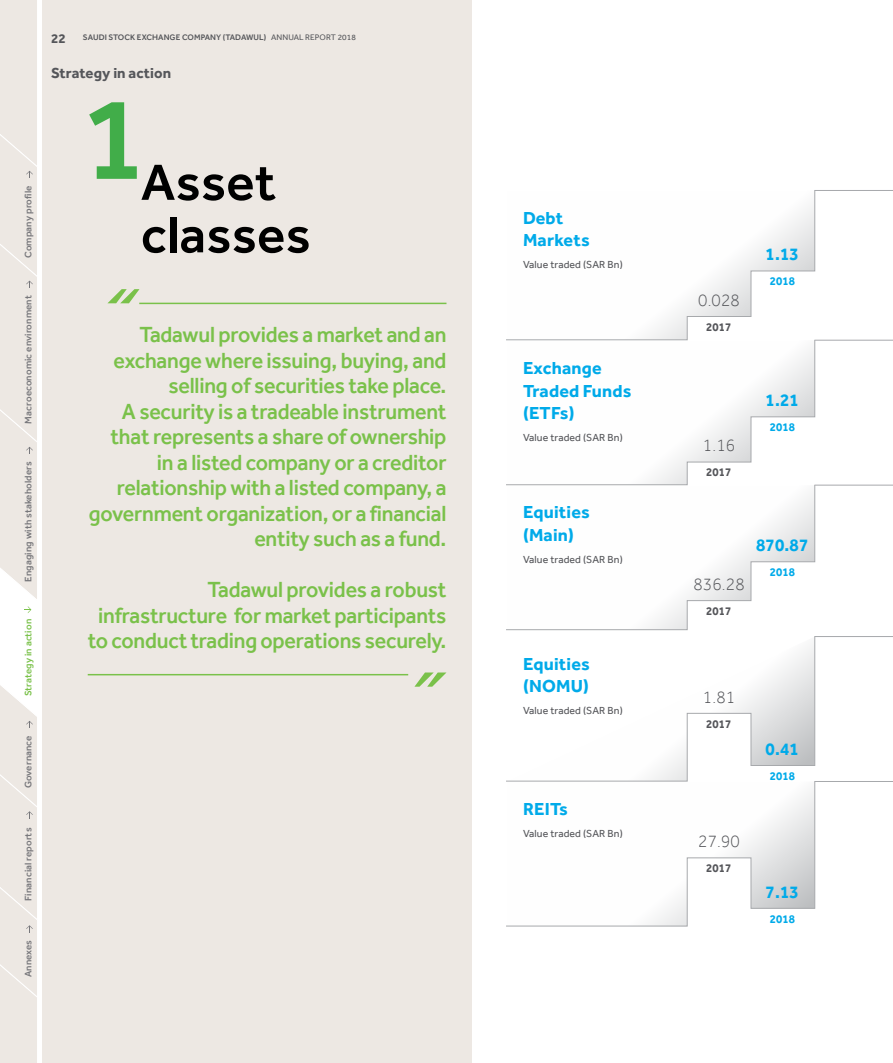
<style>
.page{position:relative;width:893px;height:1063px;background:#fff}
.page>*{position:absolute;margin:0;border:0;box-sizing:border-box;transform-origin:0 0}
.t1{font:500 121.5px "Effra";color:#41ad49}
.t2{font:500 52.5px/52.5px "Effra";letter-spacing:.005em;color:#000}
.t3{font:500 22.5px/25.5px "Effra";letter-spacing:-.01em;color:#7ac14a;text-align:right;scale:.95 1}
.t4{font:700 18px/22.5px "Effra";letter-spacing:.01em;color:#00aae9}
.t5{font:300 18px "Effra";letter-spacing:.01em;color:#55565a;scale:.95 1}
.t6{font:700 18px "Effra";letter-spacing:.01em;color:#00aae9;scale:.95 1}
.t7{font:700 15px "Effra";letter-spacing:.005em;color:#55565a}
.t8{font:700 13.5px "Effra";color:#55565a}
.t9{font:700 12px "Effra";letter-spacing:.01em;color:#00aae9;scale:.95 1}
.t10{font:700 12px "Effra";letter-spacing:.01em;color:#55565a;scale:.95 1}
.t11{font:10.5px "Effra";letter-spacing:.01em;color:#55565a}
.t12{font:500 9.75px "Effra";letter-spacing:.01em;color:#77777b}
.t13{font:500 9.75px "Effra";letter-spacing:.01em;color:#7ac14a}
.t14{font:500 8.25px "Effra";letter-spacing:.01em;color:#55565a}
.s1{font-weight:400}
</style>
<div class="page">
<svg style="left:0;top:0;width:37px;height:1063px;background:#eeeae6"></svg>
<div style="left:42px;top:0;width:430px;height:1063px;background:#ede8e3"></div>
<hr style="left:139px;top:303px;width:307px;height:1px;background:#7ac14a">
<hr style="left:88px;top:674px;width:320px;height:1px;background:#7ac14a">
<svg style="left:108px;top:289px;width:31px;height:14px"></svg>
<svg style="left:414px;top:673px;width:32px;height:14px"></svg>
<hr style="left:814px;top:190px;width:79px;height:1px;background:#a7a9ac">
<hr style="left:814px;top:340px;width:79px;height:1px;background:#a7a9ac">
<hr style="left:814px;top:485px;width:79px;height:1px;background:#a7a9ac">
<hr style="left:814px;top:636px;width:79px;height:1px;background:#a7a9ac">
<hr style="left:814px;top:781px;width:79px;height:1px;background:#a7a9ac">
<svg style="left:648px;top:190px;width:167px;height:149px"></svg>
<svg style="left:506px;top:339px;width:309px;height:145px"></svg>
<svg style="left:506px;top:484px;width:309px;height:146px"></svg>
<svg style="left:506px;top:636px;width:309px;height:145px"></svg>
<svg style="left:506px;top:781px;width:309px;height:146px"></svg>
<p class="t12" style="left:22px;top:258px;width:74px;rotate:-90deg">Company profile</p>
<p class="t12" style="left:22px;top:424px;width:130px;rotate:-90deg">Macroeconomic environment</p>
<p class="t12" style="left:22px;top:582px;width:122px;rotate:-90deg">Engaging with stakeholders</p>
<p class="t13" style="left:22px;top:696px;width:79px;rotate:-90deg">Strategy in action</p>
<p class="t12" style="left:22px;top:788px;width:54px;rotate:-90deg">Governance</p>
<p class="t12" style="left:22px;top:901px;width:75px;rotate:-90deg">Financial reports</p>
<p class="t12" style="left:22px;top:977px;width:39px;rotate:-90deg">Annexes</p>
<p class="t8" style="left:51px;top:30px;width:16px">22</p>
<p class="t14" style="left:83px;top:32px;width:275px">SAUDI STOCK EXCHANGE COMPANY (TADAWUL) <span class="s1">ANNUAL REPORT 2018</span></p>
<p class="t7" style="left:51px;top:64px;width:122px">Strategy in action</p>
<h1 class="t1" style="left:81px;top:66px;width:68px">1</h1>
<h2 class="t2" style="left:141px;top:155px;width:171px">Asset classes</h2>
<p class="t3" style="left:89px;top:322px;width:378px">Tadawul provides a market and an exchange where issuing, buying, and selling of securities take place.<br>A security is a tradeable instrument that represents a share of ownership in a listed company or a creditor relationship with a listed company, a government organization, or a financial entity such as a fund.</p>
<p class="t3" style="left:88px;top:577px;width:379px">Tadawul provides a robust infrastructure for market participants to conduct trading operations securely.</p>
<p class="t4" style="left:523px;top:206px;width:68px">Debt<br>Markets</p>
<p class="t11" style="left:523px;top:259px;width:101px">Value traded (SAR Bn)</p>
<p class="t4" style="left:523px;top:356px;width:110px">Exchange<br>Traded Funds (ETFs)</p>
<p class="t11" style="left:523px;top:431px;width:101px">Value traded (SAR Bn)</p>
<p class="t4" style="left:523px;top:501px;width:68px">Equities (Main)</p>
<p class="t11" style="left:523px;top:553px;width:101px">Value traded (SAR Bn)</p>
<p class="t4" style="left:523px;top:652px;width:68px">Equities (NOMU)</p>
<p class="t11" style="left:523px;top:705px;width:101px">Value traded (SAR Bn)</p>
<p class="t4" style="left:523px;top:797px;width:46px">REITs</p>
<p class="t11" style="left:523px;top:827px;width:101px">Value traded (SAR Bn)</p>
<p class="t5" style="left:698px;top:289px;width:45px">0.028</p>
<p class="t10" style="left:706px;top:320px;width:28px">2017</p>
<p class="t6" style="left:765px;top:243px;width:37px">1.13</p>
<p class="t9" style="left:770px;top:274px;width:28px">2018</p>
<p class="t5" style="left:703px;top:435px;width:35px">1.16</p>
<p class="t10" style="left:706px;top:465px;width:28px">2017</p>
<p class="t6" style="left:765px;top:389px;width:37px">1.21</p>
<p class="t9" style="left:770px;top:420px;width:28px">2018</p>
<p class="t5" style="left:693px;top:573px;width:55px">836.28</p>
<p class="t10" style="left:706px;top:604px;width:28px">2017</p>
<p class="t6" style="left:756px;top:534px;width:57px">870.87</p>
<p class="t9" style="left:770px;top:565px;width:28px">2018</p>
<p class="t5" style="left:703px;top:686px;width:35px">1.81</p>
<p class="t10" style="left:706px;top:716px;width:28px">2017</p>
<p class="t5" style="left:698px;top:831px;width:45px">27.90</p>
<p class="t10" style="left:706px;top:861px;width:28px">2017</p>
<p class="t6" style="left:765px;top:738px;width:37px">0.41</p>
<p class="t9" style="left:770px;top:769px;width:28px">2018</p>
<p class="t6" style="left:765px;top:881px;width:37px">7.13</p>
<p class="t9" style="left:770px;top:911px;width:28px">2018</p>
</div>
